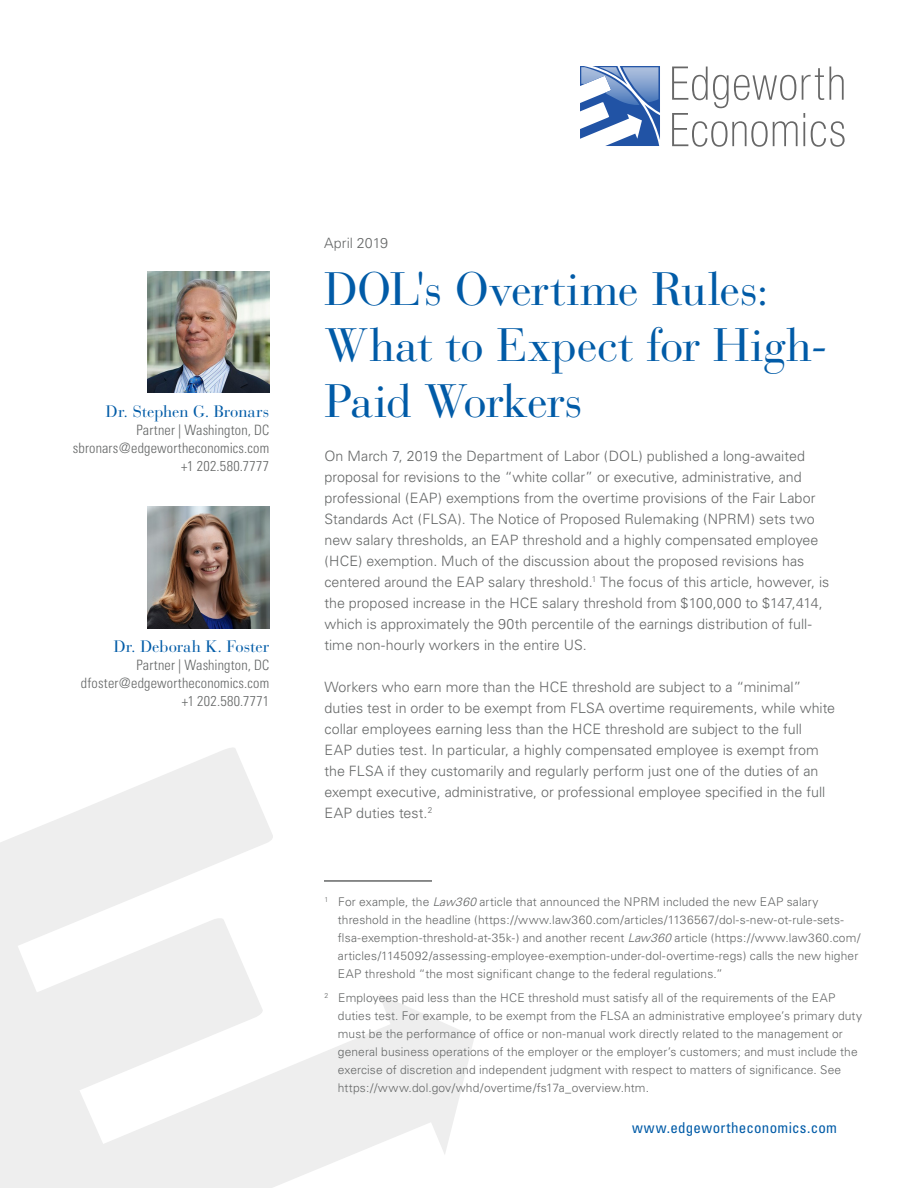
<style>
.page{position:relative;width:918px;height:1188px;background:#fff}
.page>*{position:absolute;margin:0;border:0;box-sizing:border-box;transform-origin:0 0}
.t1{font:46.5px/55.8px "Bauer Bodoni Std";letter-spacing:-.01em;color:#015ba7}
.t2{font:16.5px "Bauer Bodoni Std";letter-spacing:-.005em;color:#015ba7}
.t3{font:condensed 15px "Univers";letter-spacing:.02em;color:#015ba7}
.t4{font:300 14.25px/21px "Univers";color:#656767}
.t5{font:300 condensed 14.25px "Univers";letter-spacing:.01em;color:#656767}
.End_Notes{font:300 12px/18px "Univers";letter-spacing:.01em;color:#656767}
.s1{font-style:italic}
</style>
<div class="page">
<svg style="left:0;top:748px;width:474px;height:440px"></svg>
<img style="left:148px;top:271px;width:121px;height:122px">
<svg style="left:672px;top:67px;width:173px;height:80px"></svg>
<svg style="left:580px;top:66px;width:80px;height:80px"></svg>
<img style="left:148px;top:507px;width:121px;height:121px">
<hr style="left:324px;top:880px;width:108px;height:2px;background:#656767">
<p class="t4" style="left:324px;top:232px;width:66px">April 2019</p>
<p class="t1" style="left:324px;top:262px;width:505px">DOL's Overtime Rules:<br>What to Expect for High-<br>Paid Workers</p>
<p class="t2" style="left:106px;top:401px;width:165px">Dr. Stephen G. Bronars</p>
<p class="t5" style="left:136px;top:421px;width:134px">Partner | Washington, DC</p>
<p class="t5" style="left:73px;top:439px;width:198px">sbronars@edgewortheconomics.com</p>
<p class="t5" style="left:181px;top:457px;width:89px">+1 202.580.7777</p>
<p class="t4" style="left:324px;top:445px;width:507px">On March 7, 2019 the Department of Labor (DOL) published a long-awaited proposal for revisions to the “white collar” or executive, administrative, and professional (EAP) exemptions from the overtime provisions of the Fair Labor Standards Act (FLSA). The Notice of Proposed Rulemaking (NPRM) sets two new salary thresholds, an EAP threshold and a highly compensated employee (HCE) exemption. Much of the discussion about the proposed revisions has centered around the EAP salary threshold.<sup>1</sup> The focus of this article, however, is the proposed increase in the HCE salary threshold from $100,000 to $147,414, which is approximately the 90th percentile of the earnings distribution of full&shy;time non-hourly workers in the entire US.</p>
<p class="t4" style="left:324px;top:676px;width:512px">Workers who earn more than the HCE threshold are subject to a “minimal” duties test in order to be exempt from FLSA overtime requirements, while white collar employees earning less than the HCE threshold are subject to the full<br>EAP duties test. In particular, a highly compensated employee is exempt from the FLSA if they customarily and regularly perform just one of the duties of an exempt executive, administrative, or professional employee specified in the full EAP duties test.<sup>2</sup></p>
<p class="t2" style="left:114px;top:637px;width:157px">Dr. Deborah K. Foster</p>
<p class="t5" style="left:136px;top:657px;width:134px">Partner | Washington, DC</p>
<p class="t5" style="left:81px;top:675px;width:190px">dfoster@edgewortheconomics.com</p>
<p class="t5" style="left:182px;top:693px;width:89px">+1 202.580.7771</p>
<p class="End_Notes" style="left:338px;top:892px;width:524px;text-indent:-14px"><sup>1</sup> For example, the <span class="s1">Law360</span> article that announced the NPRM included the new EAP salary threshold in the headline (https://www.law360.com/articles/1136567/dol-s-new-ot-rule-sets&shy;flsa-exemption-threshold-at-35k-) and another recent <span class="s1">Law360</span> article (https://www.law360.com/ articles/1145092/assessing-employee-exemption-under-dol-overtime-regs) calls the new higher EAP threshold “the most significant change to the federal regulations.”</p>
<p class="End_Notes" style="left:338px;top:989px;width:526px;text-indent:-14px"><sup>2</sup> Employees paid less than the HCE threshold must satisfy all of the requirements of the EAP duties test. For example, to be exempt from the FLSA an administrative employee’s primary duty must be the performance of office or non-manual work directly related to the management or general business operations of the employer or the employer’s customers; and must include the exercise of discretion and independent judgment with respect to matters of significance. See https://www.dol.gov/whd/overtime/fs17a_overview.htm.</p>
<p class="t3" style="left:632px;top:1118px;width:206px">www.edgewortheconomics.com</p>
</div>
